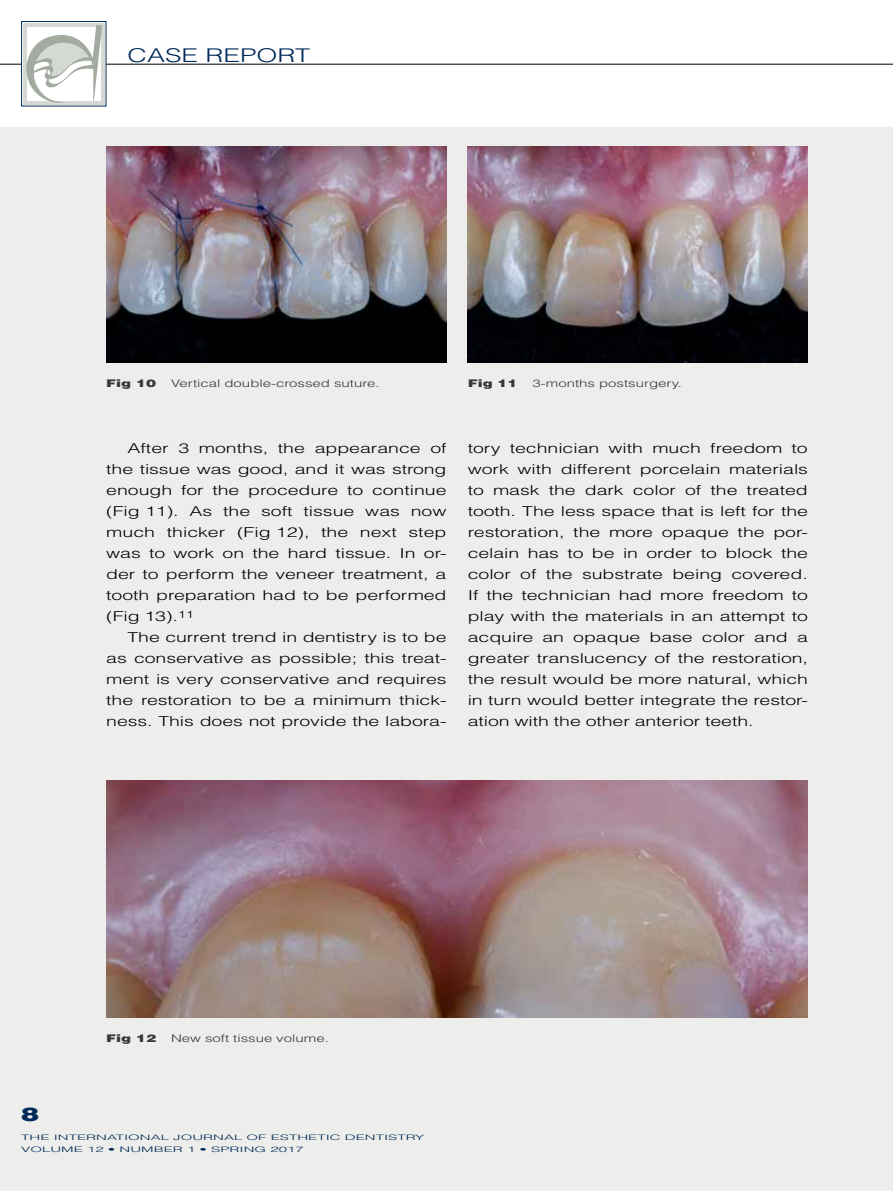
<style>
.page{position:relative;width:893px;height:1191px;background:#fff}
.page>*{position:absolute;margin:0;border:0;box-sizing:border-box;transform-origin:0 0}
.t1{font:300 18.9px "Helvetica LT Std";color:#002a59;scale:1.43 1}
.t2{font:900 18.9px "Helvetica LT Std";color:#002a59;scale:1.43 1}
.t3{font:300 13.65px/21px "Helvetica LT Std";letter-spacing:-.005em;color:#000;text-align:justify;scale:1.43 1}
.t4{font:300 10.5px "Helvetica LT Std";color:#373736;scale:1.43 1}
.t5{font:900 10.5px "Helvetica LT Std";color:#373736;scale:1.43 1}
.t6{font:300 7.5px/12.8px "Helvetica LT Std";color:#002a59;scale:2 1}
</style>
<div class="page">
<div style="left:0;top:128px;width:893px;height:1063px;background:#edeeeb"></div>
<hr style="left:0;top:64px;width:893px;height:1px;background:#000">
<svg style="left:21px;top:21px;width:85px;height:85px"></svg>
<div style="left:23px;top:23px;width:82px;height:82px;background:#d5d9d3"></div>
<svg style="left:26px;top:25px;width:76px;height:78px"></svg>
<img style="left:106px;top:147px;width:340px;height:215px">
<img style="left:468px;top:147px;width:340px;height:215px">
<img style="left:106px;top:780px;width:702px;height:237px">
<h1 class="t1" style="left:128px;top:43px;width:27px">Case</h1>
<h1 class="t1" style="left:206px;top:43px;width:49px">Report</h1>
<p class="t5" style="left:106px;top:376px;width:36px">Fig 10</p>
<p class="t4" style="left:171px;top:376px;width:147px">Vertical double-crossed suture.</p>
<p class="t5" style="left:468px;top:376px;width:36px">Fig 11</p>
<p class="t4" style="left:532px;top:376px;width:106px">3-months postsurgery.</p>
<p class="t3" style="left:106px;top:438px;width:240px;text-indent:21px">After 3 months, the appearance of the tissue was good, and it was strong enough for the procedure to continue (Fig 11). As the soft tissue was now much thicker (Fig 12), the next step was to work on the hard tissue. I n or&shy;der to perform the veneer treatment, a tooth preparation had to be performed (Fig 13).<sup>11</sup></p>
<p class="t3" style="left:106px;top:627px;width:239px;text-indent:21px">The current trend in dentistry is to be as conservative as possible; this treat&shy;ment is very conservative and requires the restoration to be a minimum thick&shy;ness. This does not provide the labora-</p>
<p class="t3" style="left:468px;top:438px;width:239px">tory technician with much freedom to work with different porcelain materials to mask the dark color of the treated tooth. The less space that is left for the restoration, the more opaque the por&shy;celain has to be in order to block the color of the substrate being covered.<br>If the technician had more freedom to play with the materials in an attempt to acquire an opaque base color and a greater translucency of the restoration, the result would be more natural, which in turn would better integrate the restor&shy;ation with the other anterior teeth.</p>
<p class="t5" style="left:106px;top:1031px;width:36px">Fig 12</p>
<p class="t4" style="left:171px;top:1031px;width:112px">New soft tissue volume.</p>
<h1 class="t2" style="left:21px;top:1102px;width:14px">8</h1>
<p class="t6" style="left:21px;top:1130px;width:203px">THE INTERNATIONAL JOURNAL OF ESTHETIC DENTISTRY<br>VOLUME 12 • NUMBER 1 • Sprin</p>
<p class="t6" style="left:255px;top:1143px;width:26px">g 2017</p>
</div>
